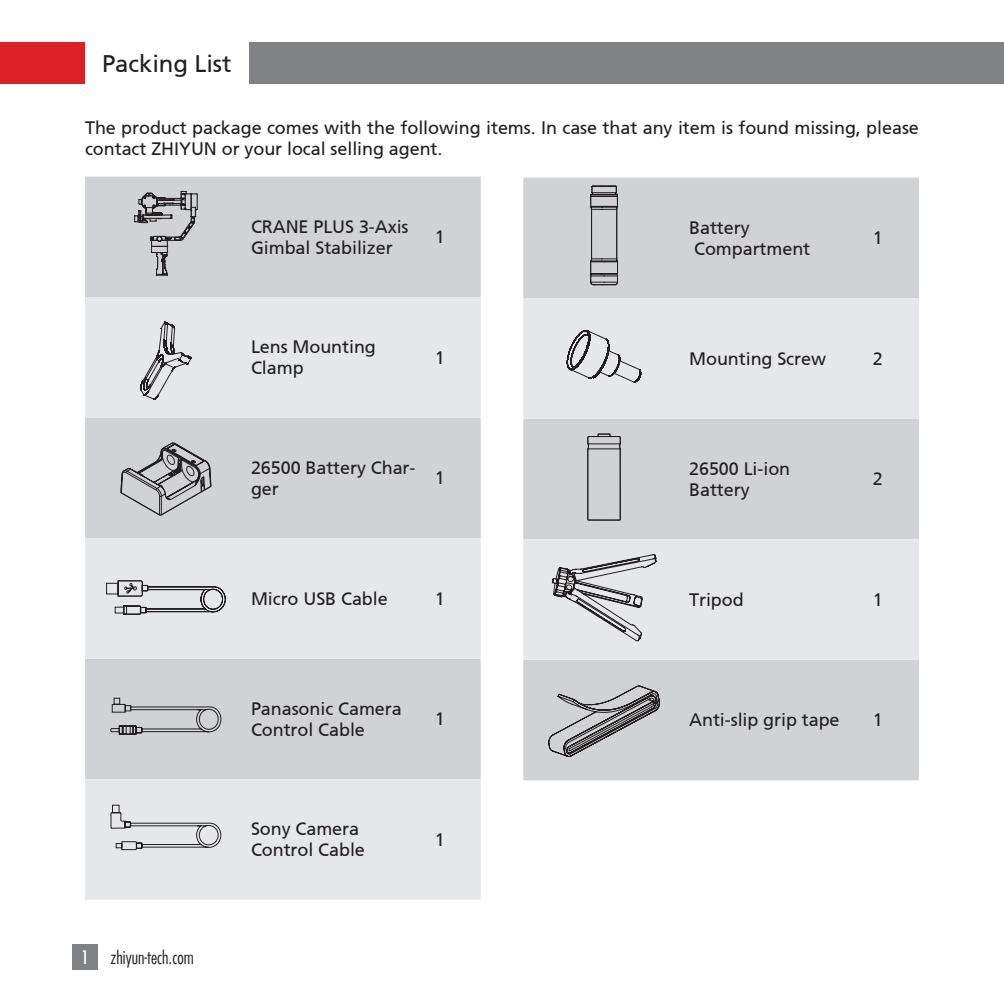
<style>
.page{position:relative;width:1004px;height:1004px;background:#fff}
.page>*{position:absolute;margin:0;border:0;box-sizing:border-box;transform-origin:0 0}
.页码标题{font:24px "Frutiger CE";letter-spacing:-.005em;color:#231f20}
.正文无段前段后{font:18px/21px "Frutiger CE";letter-spacing:-.005em;color:#231f20}
.t1{font:300 condensed 18px "Futura LT";color:#231f20}
.s1{font-weight:400;color:#fff}
</style>
<div class="page">
<div style="left:0;top:43px;width:85px;height:41px;background:#da2128"></div>
<div style="left:85px;top:43px;width:918px;height:41px;background:#808285"></div>
<div style="left:72px;top:944px;width:26px;height:25px;background:#808285"></div>
<div style="left:85px;top:176px;width:395px;height:121px;background:#d1d2d4"></div>
<svg style="left:85px;top:297px;width:395px;height:602px;background:#dddee0"></svg>
<svg style="left:134px;top:190px;width:64px;height:86px;background:#aeaeb0"></svg>
<svg style="left:140px;top:321px;width:52px;height:79px;background:#c5c5c7"></svg>
<svg style="left:120px;top:442px;width:92px;height:74px;background:#b0b0b2"></svg>
<svg style="left:106px;top:580px;width:120px;height:35px;background:#bababc"></svg>
<svg style="left:110px;top:697px;width:112px;height:38px;background:#b6b6b8"></svg>
<svg style="left:110px;top:804px;width:111px;height:46px;background:#cecfd1"></svg>
<div style="left:523px;top:178px;width:395px;height:602px;background:#d1d2d4"></div>
<svg style="left:523px;top:298px;width:395px;height:361px;background:#dfe0e2"></svg>
<svg style="left:589px;top:185px;width:29px;height:100px;background:#a9a9ab"></svg>
<svg style="left:565px;top:328px;width:76px;height:193px;background:#cdced0"></svg>
<svg style="left:551px;top:554px;width:105px;height:88px;background:#c4c4c6"></svg>
<svg style="left:548px;top:685px;width:112px;height:72px;background:#acacae"></svg>
<div style="left:85px;top:38px;width:163px;height:51px;background:#fff"></div>
<p class="页码标题" style="left:102px;top:49px;width:131px">Packing List</p>
<p class="正文无段前段后" style="left:85px;top:118px;width:835px">The product package comes with the following items. In case that any item is found missing, please contact ZHIYUN or your local selling agent.</p>
<p class="t1" style="left:81px;top:946px;width:114px"><span class="s1">1</span> zhiyun-tech.com</p>
<p class="正文无段前段后" style="left:251px;top:216px;width:159px">CRANE PLUS 3-Axis<br>Gimbal Stabilizer</p>
<p class="正文无段前段后" style="left:435px;top:226px;width:12px">1</p>
<p class="正文无段前段后" style="left:251px;top:336px;width:126px">Lens Mounting<br>Clamp</p>
<p class="正文无段前段后" style="left:435px;top:347px;width:12px">1</p>
<p class="正文无段前段后" style="left:251px;top:457px;width:166px">26500 Battery Char&shy;ger</p>
<p class="正文无段前段后" style="left:435px;top:467px;width:12px">1</p>
<p class="正文无段前段后" style="left:251px;top:588px;width:138px">Micro USB Cable</p>
<p class="正文无段前段后" style="left:435px;top:588px;width:12px">1</p>
<p class="正文无段前段后" style="left:251px;top:698px;width:152px">Panasonic Camera</p>
<p class="正文无段前段后" style="left:251px;top:719px;width:115px">Control Cable</p>
<p class="正文无段前段后" style="left:251px;top:818px;width:110px">Sony Camera</p>
<p class="正文无段前段后" style="left:251px;top:839px;width:115px">Control Cable</p>
<p class="正文无段前段后" style="left:435px;top:708px;width:12px">1</p>
<p class="正文无段前段后" style="left:435px;top:829px;width:12px">1</p>
<p class="正文无段前段后" style="left:689px;top:217px;width:62px">Battery</p>
<p class="正文无段前段后" style="left:694px;top:238px;width:118px">Compartment</p>
<p class="正文无段前段后" style="left:873px;top:227px;width:12px">1</p>
<p class="正文无段前段后" style="left:689px;top:348px;width:138px">Mounting Screw</p>
<p class="正文无段前段后" style="left:873px;top:348px;width:12px">2</p>
<p class="正文无段前段后" style="left:689px;top:458px;width:103px">26500 Li-ion</p>
<p class="正文无段前段后" style="left:689px;top:479px;width:62px">Battery</p>
<p class="正文无段前段后" style="left:873px;top:468px;width:12px">2</p>
<p class="正文无段前段后" style="left:689px;top:589px;width:56px">Tripod</p>
<p class="正文无段前段后" style="left:873px;top:589px;width:12px">1</p>
<p class="正文无段前段后" style="left:689px;top:709px;width:152px">Anti-slip grip tape</p>
<p class="正文无段前段后" style="left:873px;top:709px;width:12px">1</p>
</div>
